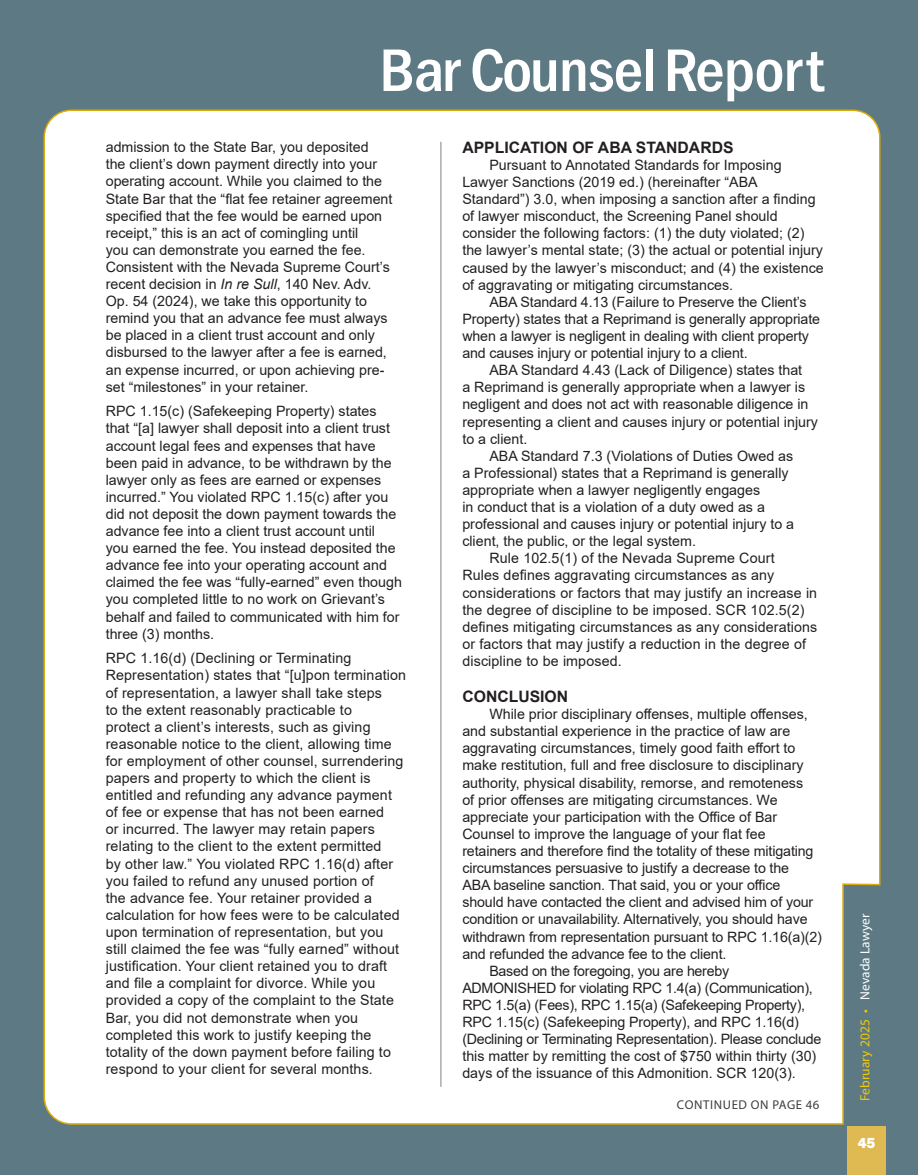
<style>
.page{position:relative;width:918px;height:1175px;background:#fff}
.page>*{position:absolute;margin:0;border:0;box-sizing:border-box;transform-origin:0 0}
.t1{font:500 condensed 62.1px "Franklin Gothic";letter-spacing:-.02em;color:#fff;scale:1.06 1}
.t2{font:700 15.75px "Arial";color:#231f20}
.t3{font:800 15px "Franklin Gothic";color:#fff}
.t4{font:14.25px/17.1px "Arial";color:#231f20}
.t5{font:14.25px/17.1px "Arial";letter-spacing:-.02em;color:#231f20}
.t6{font:13.5px "Myriad Pro";letter-spacing:.01em;color:#f2ca04}
.t7{font:12.75px "Myriad Pro";letter-spacing:.05em;color:#3e3e3f}
.s1{font-style:italic}
.s2{font-size:13.35px}
.s3{font-size:13.35px;color:#fff}
</style>
<div class="page">
<div style="left:0;top:0;width:918px;height:1174px;background:#5d7984"></div>
<div style="left:43px;top:109px;width:838px;height:1016px;background:#fff"></div>
<hr style="left:441px;top:142px;width:1px;height:944px;background:#808285">
<div style="left:847px;top:1126px;width:39px;height:48px;background:#dfb951"></div>
<p class="t1" style="left:379px;top:30px;width:421px">Bar Counsel Report</p>
<p class="t4" style="left:106px;top:138px;width:288px">admission to the State Bar, you deposited<br>the client’s down payment directly into your operating account. While you claimed to the State Bar that the “flat fee retainer agreement specified that the fee would be earned upon receipt,” this is an act of comingling until<br>you can demonstrate you earned the fee.<br>Consistent with the Nevada Supreme Court’s recent decision in <span class="s1">In re Sull</span>, 140 Nev. Adv.<br>Op. 54 (2024), we take this opportunity to remind you that an advance fee must always be placed in a client trust account and only disbursed to the lawyer after a fee is earned, an expense incurred, or upon achieving pre&shy;set “milestones” in your retainer.</p>
<p class="t4" style="left:106px;top:402px;width:298px">RPC 1.15(c) (Safekeeping Property) states that “[a] lawyer shall deposit into a client trust account legal fees and expenses that have been paid in advance, to be withdrawn by the lawyer only as fees are earned or expenses incurred.” You violated RPC 1.15(c) after you did not deposit the down payment towards the advance fee into a client trust account until<br>you earned the fee. You instead deposited the advance fee into your operating account and claimed the fee was “fully-earned” even though you completed little to no work on Grievant’s behalf and failed to communicated with him for three (3) months.</p>
<p class="t4" style="left:106px;top:649px;width:302px">RPC 1.16(d) (Declining or Terminating Representation) states that “[u]pon termination of representation, a lawyer shall take steps<br>to the extent reasonably practicable to<br>protect a client’s interests, such as giving reasonable notice to the client, allowing time for employment of other counsel, surrendering papers and property to which the client is entitled and refunding any advance payment of fee or expense that has not been earned<br>or incurred. The lawyer may retain papers relating to the client to the extent permitted<br>by other law.” You violated RPC 1.16(d) after you failed to refund any unused portion of<br>the advance fee. Your retainer provided a calculation for how fees were to be calculated upon termination of representation, but you still claimed the fee was “fully earned” without justification. Your client retained you to draft and file a complaint for divorce. While you provided a copy of the complaint to the State Bar, you did not demonstrate when you completed this work to justify keeping the totality of the down payment before failing to respond to your client for several months.</p>
<p class="t2" style="left:462px;top:136px;width:273px">APPLICATION OF ABA STANDARDS</p>
<p class="t4" style="left:462px;top:156px;width:363px;text-indent:27px">Pursuant to Annotated Standards for Imposing Lawyer Sanctions (2019 ed.) (hereinafter “ABA Standard”) 3.0, when imposing a sanction after a finding of lawyer misconduct, the Screening Panel should consider the following factors: (1) the duty violated; (2) the lawyer’s mental state; (3) the actual or potential injury caused by the lawyer’s misconduct; and (4) the existence of aggravating or mitigating circumstances.</p>
<p class="t4" style="left:462px;top:293px;width:359px;text-indent:27px">ABA Standard 4.13 (Failure to Preserve the Client’s Property) states that a Reprimand is generally appropriate when a lawyer is negligent in dealing with client property and causes injury or potential injury to a client.</p>
<p class="t4" style="left:462px;top:361px;width:357px;text-indent:27px">ABA Standard 4.43 (Lack of Diligence) states that<br>a Reprimand is generally appropriate when a lawyer is negligent and does not act with reasonable diligence in representing a client and causes injury or potential injury to a client.</p>
<p class="t4" style="left:462px;top:447px;width:333px;text-indent:27px">ABA Standard 7.3 (Violations of Duties Owed as a Professional) states that a Reprimand is generally appropriate when a lawyer negligently engages<br>in conduct that is a violation of a duty owed as a professional and causes injury or potential injury to a client, the public, or the legal system.</p>
<p class="t4" style="left:462px;top:549px;width:357px;text-indent:27px">Rule 102.5(1) of the Nevada Supreme Court<br>Rules defines aggravating circumstances as any considerations or factors that may justify an increase in the degree of discipline to be imposed. SCR 102.5(2) defines mitigating circumstances as any considerations or factors that may justify a reduction in the degree of discipline to be imposed.</p>
<p class="t2" style="left:462px;top:685px;width:107px">CONCLUSION</p>
<p class="t4" style="left:462px;top:705px;width:361px;text-indent:27px">While prior disciplinary offenses, multiple offenses, and substantial experience in the practice of law are aggravating circumstances, timely good faith effort to make restitution, full and free disclosure to disciplinary authority, physical disability, remorse, and remoteness<br>of prior offenses are mitigating circumstances. We appreciate your participation with the Office of Bar Counsel to improve the language of your flat fee retainers and therefore find the totality of these mitigating circumstances persuasive to justify a decrease to the<br>ABA baseline sanction. That said, you or your office should have contacted the client and advised him of your condition or unavailability. Alternatively, you should have withdrawn from representation pursuant to RPC 1.16(a)(2) and refunded the advance fee to the client.</p>
<p class="t5" style="left:462px;top:962px;width:360px;text-indent:27px">Based on the foregoing, you are hereby ADMONISHED for violating RPC 1.4(a) (Communication), RPC 1.5(a) (Fees), RPC 1.15(a) (Safekeeping Property), RPC 1.15(c) (Safekeeping Property), and RPC 1.16(d) (Declining or Terminating Representation). Please conclude this matter by remitting the cost of $750 within thirty (30) days of the issuance of this Admonition. SCR 120(3).</p>
<p class="t7" style="left:677px;top:1096px;width:144px">CONTINUED ON PAGE 46</p>
<p class="t6" style="left:857px;top:1101px;width:189px;rotate:-90deg">February 2025 <span class="s2">•</span> <span class="s3">Nevada Lawyer</span></p>
<p class="t3" style="left:858px;top:1132px;width:19px">45</p>
</div>
